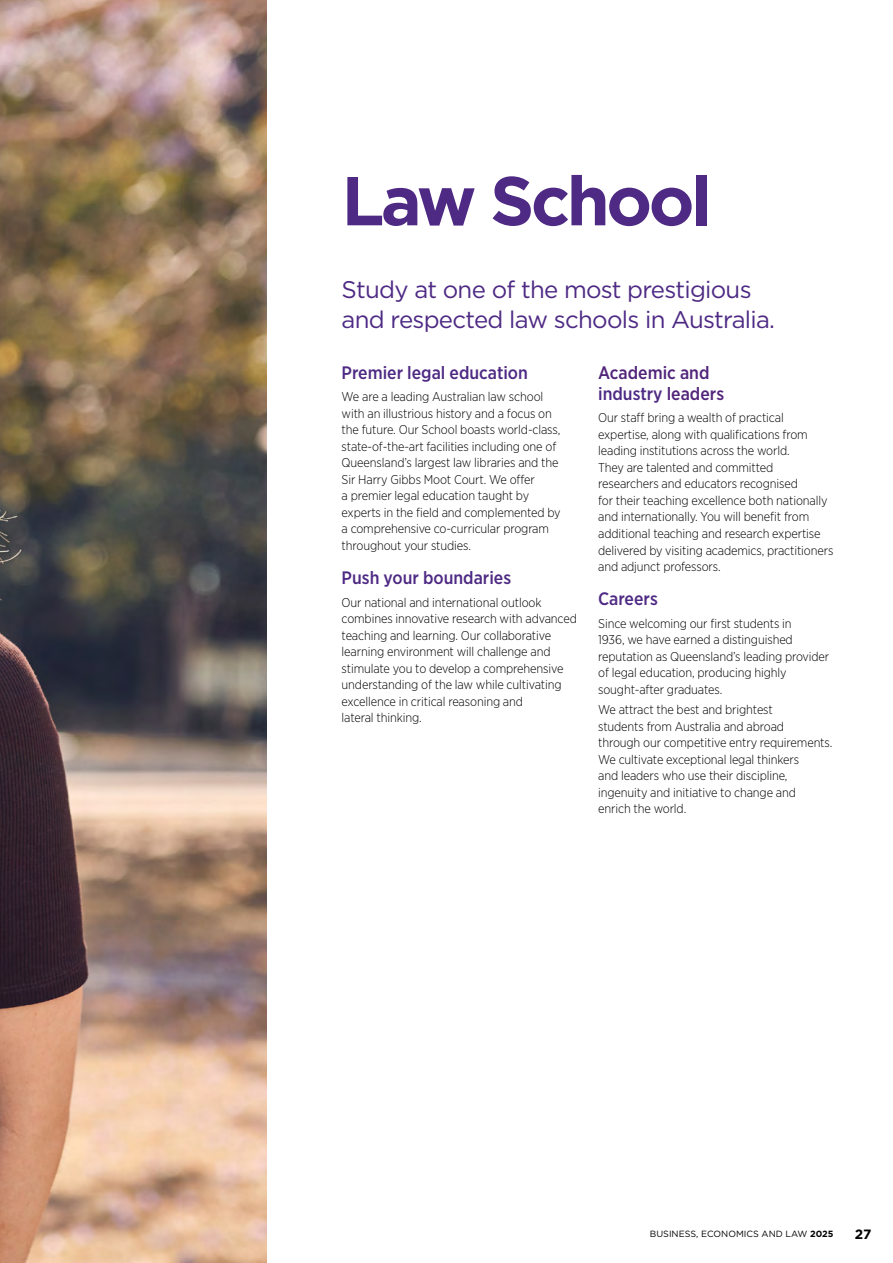
<style>
.page{position:relative;width:893px;height:1263px;background:#fff}
.page>*{position:absolute;margin:0;border:0;box-sizing:border-box;transform-origin:0 0}
.t1{font:700 69px "Gotham";letter-spacing:-.05em;color:#4e2a84}
.t2{font:24px/30px "Gotham";letter-spacing:-.03em;color:#4e2a84}
.t3{font:500 18px "Gotham Narrow";color:#4e2a84}
.t4{font:500 18px/21px "Gotham Narrow";color:#51247a}
.t5{font:700 13.5px "Gotham";color:#000}
.t6{font:300 12.75px/16.5px "Gotham Narrow";letter-spacing:-.01em;color:#000}
.t7{font:9px "Gotham";color:#000}
.s1{color:#4e2a84}
.s2{font-weight:700}
</style>
<div class="page">
<img style="left:0;top:0;width:267px;height:1263px">
<h1 class="t1" style="left:342px;top:155px;width:372px">Law School</h1>
<h2 class="t2" style="left:342px;top:274px;width:435px">Study at one of the most prestigious and respected law schools in Australia.</h2>
<h3 class="t3" style="left:342px;top:361px;width:188px">Premier legal education</h3>
<p class="t6" style="left:342px;top:388px;width:221px">We are a leading Australian law school with an illustrious history and a focus on the future. Our School boasts world-class, state-of-the-art facilities including one of Queensland’s largest law libraries and the Sir Harry Gibbs Moot Court. We offer<br>a premier legal education taught by experts in the field and complemented by a comprehensive co-curricular program throughout your studies.</p>
<h3 class="t3" style="left:342px;top:566px;width:171px">Push your boundaries</h3>
<p class="t6" style="left:342px;top:594px;width:237px">Our national and international outlook combines innovative research with advanced teaching and learning. Our collaborative learning environment will challenge and stimulate you to develop a comprehensive understanding of the law while cultivating excellence in critical reasoning and<br>lateral thinking.</p>
<h3 class="t4" style="left:598px;top:361px;width:127px">Academic and <span class="s1">industry</span> leaders</h3>
<p class="t6" style="left:598px;top:409px;width:237px">Our staff bring a wealth of practical expertise, along with qualifications from leading institutions across the world.<br>They are talented and committed researchers and educators recognised<br>for their teaching excellence both nationally and internationally. You will benefit from additional teaching and research expertise delivered by visiting academics, practitioners and adjunct professors.</p>
<h3 class="t3" style="left:598px;top:587px;width:61px">Careers</h3>
<p class="t6" style="left:598px;top:615px;width:233px">Since welcoming our first students in<br>1936, we have earned a distinguished reputation as Queensland’s leading provider of legal education, producing highly sought-after graduates.</p>
<p class="t6" style="left:598px;top:701px;width:236px">We attract the best and brightest<br>students from Australia and abroad<br>through our competitive entry requirements.<br>We cultivate exceptional legal thinkers<br>and leaders who use their discipline, ingenuity and initiative to change and<br>enrich the world.</p>
<p class="t7" style="left:650px;top:1228px;width:185px">BUSINESS, ECONOMICS AND LAW <span class="s2">2025</span></p>
<p class="t5" style="left:855px;top:1225px;width:18px">27</p>
</div>
